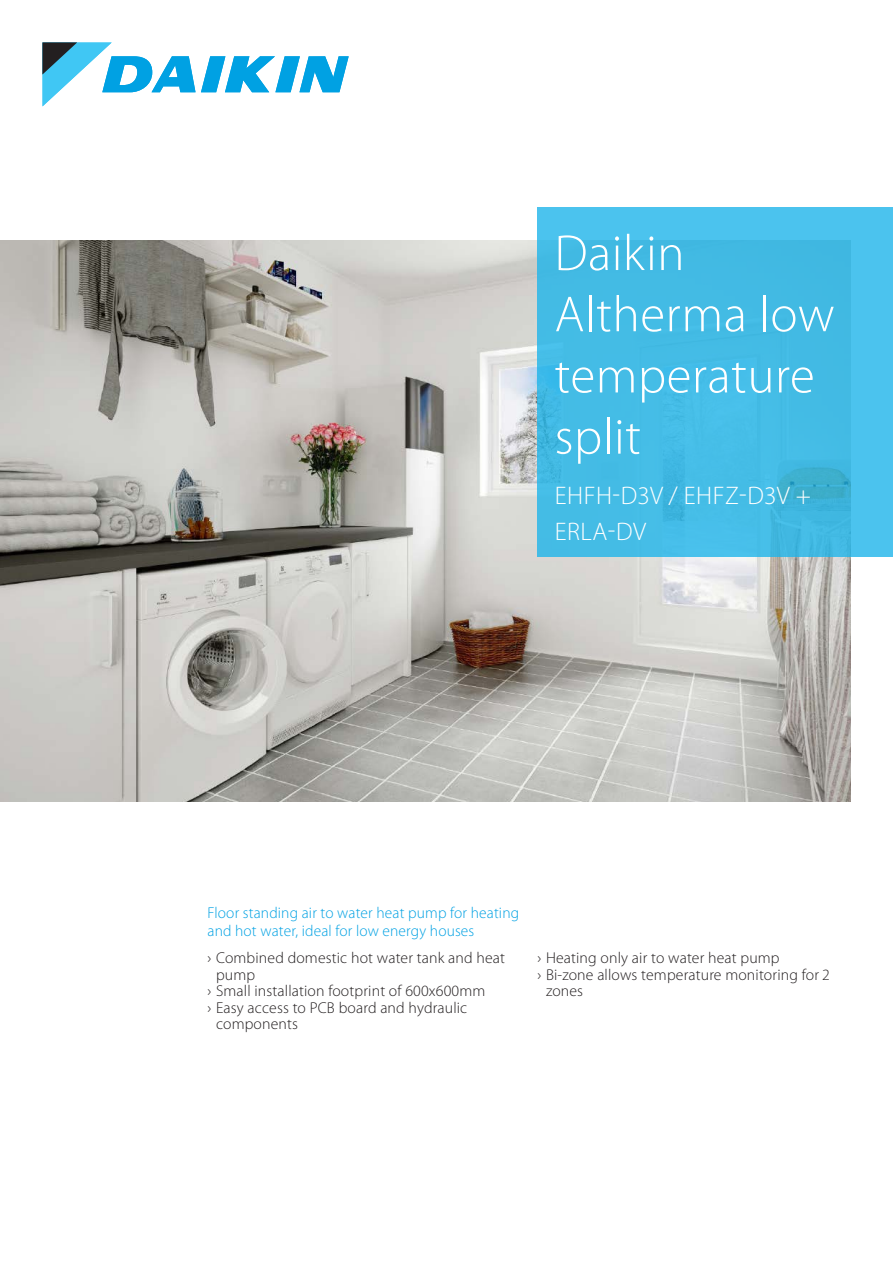
<style>
.page{position:relative;width:893px;height:1263px;background:#fff}
.page>*{position:absolute;margin:0;border:0;box-sizing:border-box;transform-origin:0 0}
.t1{font:300 51px/61.2px "Myriad Pro";letter-spacing:.01em;color:#fff}
.t2{font:300 25.5px/36px "Myriad Pro";letter-spacing:.02em;color:#fff}
.t3{font:300 15.75px "Myriad Pro";letter-spacing:.01em;color:#231f20}
.t4{font:300 15.75px/18px "Myriad Pro";letter-spacing:.01em;color:#00a1e3}
</style>
<div class="page">
<img style="left:0;top:241px;width:850px;height:561px">
<svg style="left:43px;top:43px;width:306px;height:63px"></svg>
<div style="left:537px;top:208px;width:356px;height:349px;background:#44bce5"></div>
<h1 class="t1" style="left:554px;top:223px;width:282px">Daikin<br>Altherma low temperature split</h1>
<h2 class="t2" style="left:555px;top:478px;width:258px">EHFH-D3V / EHFZ-D3V +<br>ERLA-DV</h2>
<p class="t4" style="left:207px;top:904px;width:313px">Floor standing air to water heat pump for heating and hot water, ideal for low energy houses</p>
<p class="t3" style="left:207px;top:949px;width:299px">› Combined domestic hot water tank and heat</p>
<p class="t3" style="left:216px;top:966px;width:41px">pump</p>
<p class="t3" style="left:207px;top:982px;width:279px">› Small installation footprint of 600x600mm</p>
<p class="t3" style="left:207px;top:999px;width:261px">› Easy access to PCB board and hydraulic</p>
<p class="t3" style="left:216px;top:1015px;width:84px">components</p>
<p class="t3" style="left:537px;top:949px;width:244px">› Heating only air to water heat pump</p>
<p class="t3" style="left:537px;top:966px;width:293px">› Bi-zone allows temperature monitoring for 2</p>
<p class="t3" style="left:546px;top:982px;width:39px">zones</p>
</div>
